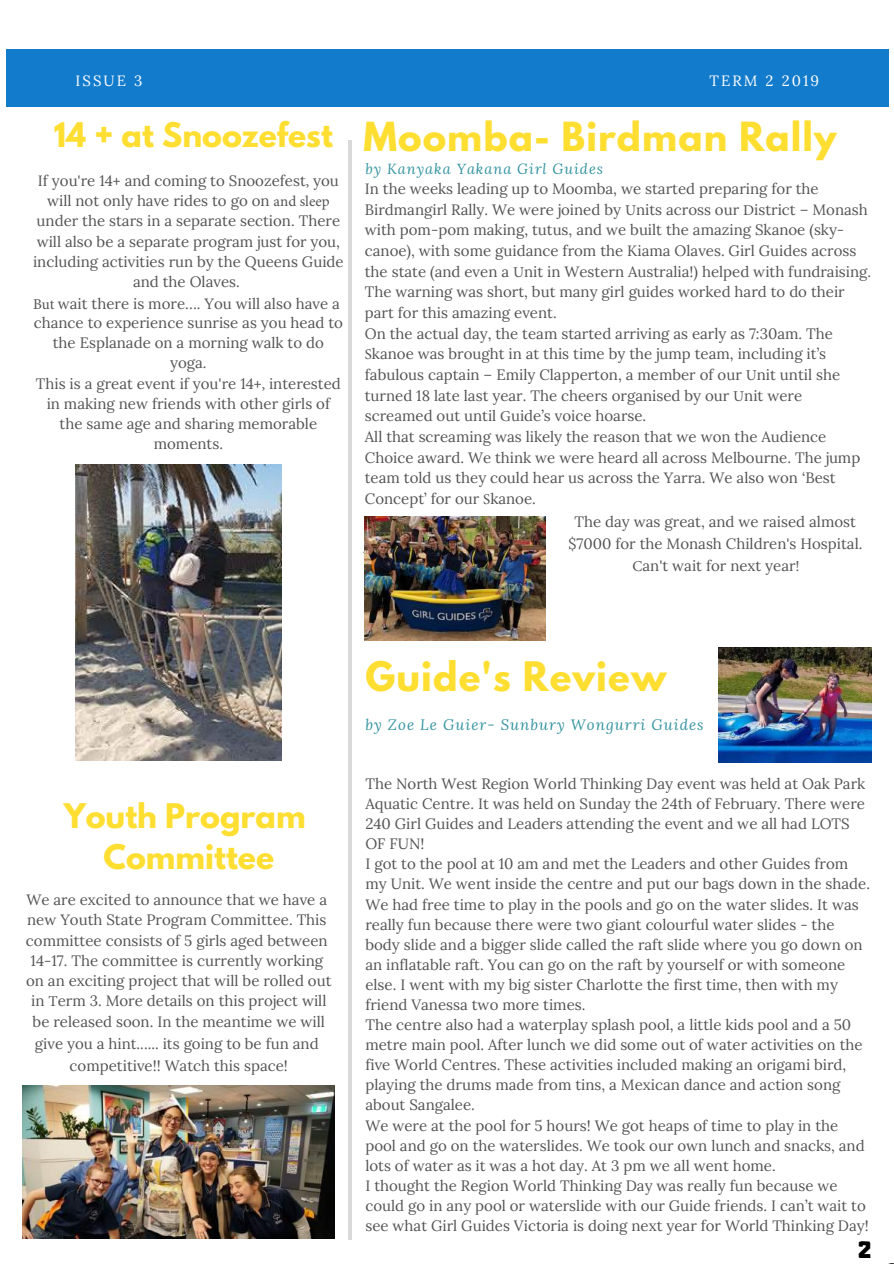
<style>
.page{position:relative;width:894px;height:1264px;background:#fff}
.page>*{position:absolute;margin:0;border:0;box-sizing:border-box;transform-origin:0 0}
.t1{font:700 36px "League Spartan";letter-spacing:.03em;color:#ffde32}
.t2{font:700 35.55px "League Spartan";letter-spacing:.03em;color:#ffde32}
.t3{font:700 30px/41.7px "League Spartan";color:#ffde32;text-align:center}
.t4{font:21px "Adumu";color:#000}
.t5{font:15px/20.1px "Lora";color:#545454;text-align:center}
.t6{font:italic 15px "Lora";letter-spacing:.07em;color:#3494a0}
.t7{font:14.85px "Lora";letter-spacing:.14em;color:#fff}
.t8{font:italic 14.55px "Lora";letter-spacing:.07em;color:#3494a0}
.s1{font-family:"Minion Pro"}
</style>
<div class="page">
<div style="left:6px;top:49px;width:882px;height:58px;background:#127bcb"></div>
<img style="left:718px;top:647px;width:153px;height:115px">
<hr style="left:348px;top:141px;width:3px;height:1099px;background:#000">
<img style="left:365px;top:517px;width:180px;height:123px">
<img style="left:22px;top:1085px;width:312px;height:153px">
<img style="left:75px;top:464px;width:206px;height:296px">
<p class="t7" style="left:75px;top:71px;width:69px">ISSUE 3</p>
<p class="t7" style="left:709px;top:71px;width:111px">TERM 2 2019</p>
<h3 class="t3" style="left:54px;top:118px;width:280px">14 + at Snoozefest</h3>
<p class="t5" style="left:33px;top:170px;width:312px">If you're 14+ and coming to Snoozefest<span class="s1">,</span> you will not only have rides to go on <span class="s1">and sleep </span>under the stars in a separate section. There will also be a separate program just for you, including activities run by the Queens Guide and the Olaves.</p>
<p class="t5" style="left:33px;top:295px;width:311px;line-height:18.3px;text-align:left"><span class="s1">But</span> wait there is more…. You will also have a chance to experience sunrise as you head to</p>
<p class="t5" style="left:36px;top:332px;width:306px">the Esplanade on a morning walk to do yoga.<br>This is a great event if you're 14+<span class="s1">,</span> interested in making new friends with other girls of the same age and shar<span class="s1">ing</span> memorable moments.</p>
<h2 class="t2" style="left:363px;top:119px;width:474px">Moomba- Birdman Rally</h2>
<p class="t8" style="left:365px;top:159px;width:239px">by Kanyaka Yakana Girl Guides</p>
<p class="t5" style="left:365px;top:178px;width:507px;line-height:20.7px;text-align:left">In the weeks leading up to Moomba, we started preparing for the Birdmangirl Rally. We were joined by <span class="s1">U</span>nits across our <span class="s1">D</span>istrict – Monash with pom-pom making, tutus, and we built the amazing Skanoe (sky&shy;canoe), with some guidance from the Kiama Olaves. Girl Guides across the state (and even a <span class="s1">U</span>nit in Western Australia!) helped with fundraising.<br>The warning was short, but many girl guides worked hard to do their part for this amazing event.<br>On the actual day, the team started arriving as early as 7:30am. The <span class="s1">S</span>kanoe was brought in at this time by the jump team, including it’s fabulous captain – Emily Clapperton, a member of our <span class="s1">U</span>nit until she turned 18 late last year. The cheers organised by our <span class="s1">U</span>nit were screamed out until <span class="s1">G</span>uide’s voice hoarse.<br>All that screaming was likely the reason that we won the Audience Choice award. We think we were heard all across Melbourne. The jump team told us they could hear us across the Yarra. We also won ‘Best Concept’ for our <span class="s1">S</span>kanoe.</p>
<p class="t5" style="left:568px;top:511px;width:295px;line-height:21.8px">The day was great, and we raised almost $7000 for the Monash Children's Hospital.<br><span class="s1">C</span>an't wait for next year<span class="s1">!</span></p>
<h3 class="t3" style="left:64px;top:798px;width:243px">Youth Program<br>Committee</h3>
<p class="t5" style="left:26px;top:889px;width:307px">We are excited to announce that we have a new Youth State Program Committee. This committee consists of 5 girls aged between 14-17. The committee is currently working on an exciting project that will be rolled out in <span class="s1">T</span>erm 3. More details on this project will be released soon. In the meantime we will</p>
<p class="t5" style="left:35px;top:1032px;width:285px;line-height:21.9px">give you a hint...... its going to be fun and competitive!! Watch this space!</p>
<h1 class="t1" style="left:365px;top:658px;width:302px">Guide's Review</h1>
<p class="t6" style="left:365px;top:714px;width:340px">by Zoe Le Guier- Sunbury Wongurri Guides</p>
<p class="t5" style="left:365px;top:773px;width:506px;text-align:left">The North West Region World Thinking Day event was held at Oak Park Aquatic Centre. It was held on Sunday the 24th of February. There were 240 Girl Guides and Leaders attending the event and we all had LOTS OF FUN!<br>I got to the pool at 10 am and met the Leaders and other Guides from my Unit. We went inside the centre and put our bags down in the shade.<br>We had free time to play in the pools and go on the water slides. It was really fun because there were two giant colourful water slides - the body slide and a bigger slide called the raft slide where you go down on an inflatable raft. You can go on the raft by yourself or with someone else. I went with my big sister Charlotte the first time, then with my friend Vanessa two more times.<br>The centre also had a waterplay splash pool, a little kids pool and a 50 metre main pool. After lunch we did some out of water activities on the five World Centres. These activities included making an origami bird, playing the drums made from tins, a Mexican dance and action song about Sangalee.<br>We were at the pool for 5 hours! We got heaps of time to play in the pool and go on the waterslides. We took our own lunch and snacks, and lots of water as it was a hot day. At 3 pm we all went home.<br>I thought the Region World Thinking Day was really fun because we could go in any pool or waterslide with our Guide friends. I can’t wait to see what Girl Guides Victoria is doing next year for World Thinking Day!</p>
<h3 class="t4" style="left:858px;top:1231px;width:14px">2</h3>
</div>
